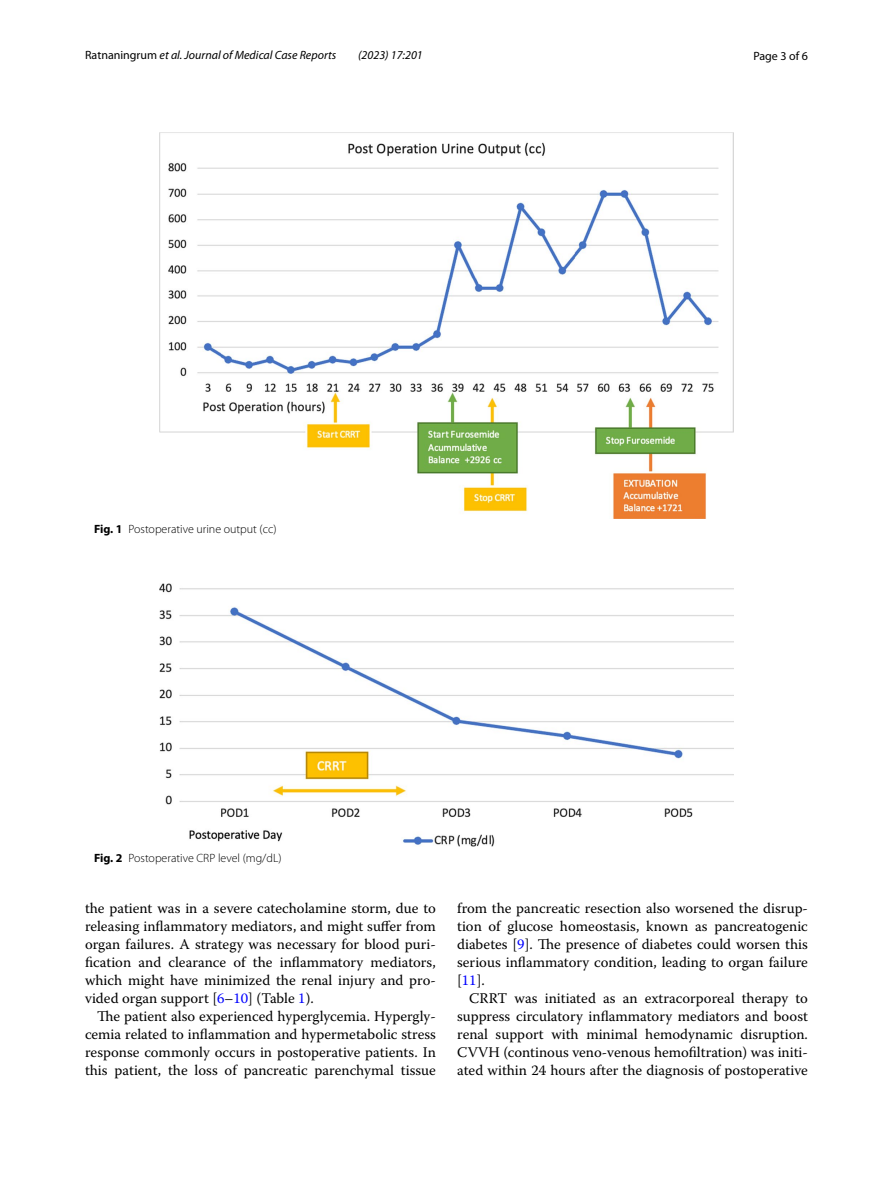
<style>
.page{position:relative;width:893px;height:1187px;background:#fff}
.page>*{position:absolute;margin:0;border:0;box-sizing:border-box;transform-origin:0 0}
.t1{font:14.7px/18px "Warnock Pro";color:#000;text-align:justify}
.t2{font:300 12px "Myriad Pro";color:#000}
.t3{font:italic 12px "Myriad Pro";color:#000}
.t4{font:12px "Myriad Pro";color:#000}
.s1{font-style:normal}
.s2{font-weight:700}
.s3{color:#00f}
</style>
<div class="page">
<img style="left:159px;top:133px;width:574px;height:385px">
<img style="left:159px;top:583px;width:574px;height:263px">
<p class="t3" style="left:85px;top:48px;width:253px"><span class="s1">Ratnaningrum</span> et al. Journal of Medical Case Reports</p>
<p class="t3" style="left:358px;top:48px;width:66px">(2023) 17:201</p>
<p class="t4" style="left:753px;top:48px;width:56px">Page 3 of 6</p>
<p class="t2" style="left:94px;top:522px;width:184px"><span class="s2">Fig. 1</span> Postoperative urine output (cc)</p>
<p class="t2" style="left:94px;top:851px;width:189px"><span class="s2">Fig. 2</span> Postoperative CRP level (mg/dL)</p>
<p class="t1" style="left:85px;top:899px;width:352px">the patient was in a severe catecholamine storm, due to releasing inflammatory mediators, and might suffer from organ failures. A strategy was necessary for blood puri&shy;fication and clearance of the inflammatory mediators, which might have minimized the renal injury and pro&shy;vided organ support [<span class="s3">6</span>–<span class="s3">10</span>] (Table <span class="s3">1</span>).</p>
<p class="t1" style="left:85px;top:1007px;width:352px;text-indent:12px">The patient also experienced hyperglycemia. Hypergly&shy;cemia related to inflammation and hypermetabolic stress response commonly occurs in postoperative patients. In this patient, the loss of pancreatic parenchymal tissue</p>
<p class="t1" style="left:457px;top:899px;width:352px">from the pancreatic resection also worsened the disrup&shy;tion of glucose homeostasis, known as pancreatogenic diabetes [<span class="s3">9</span>]. The presence of diabetes could worsen this serious inflammatory condition, leading to organ failure [<span class="s3">11</span>].</p>
<p class="t1" style="left:457px;top:988px;width:352px;text-indent:12px">CRRT was initiated as an extracorporeal therapy to suppress circulatory inflammatory mediators and boost renal support with minimal hemodynamic disruption.<br>CVVH (continous veno-venous hemofiltration) was initi&shy;ated within 24 hours after the diagnosis of postoperative</p>
</div>
